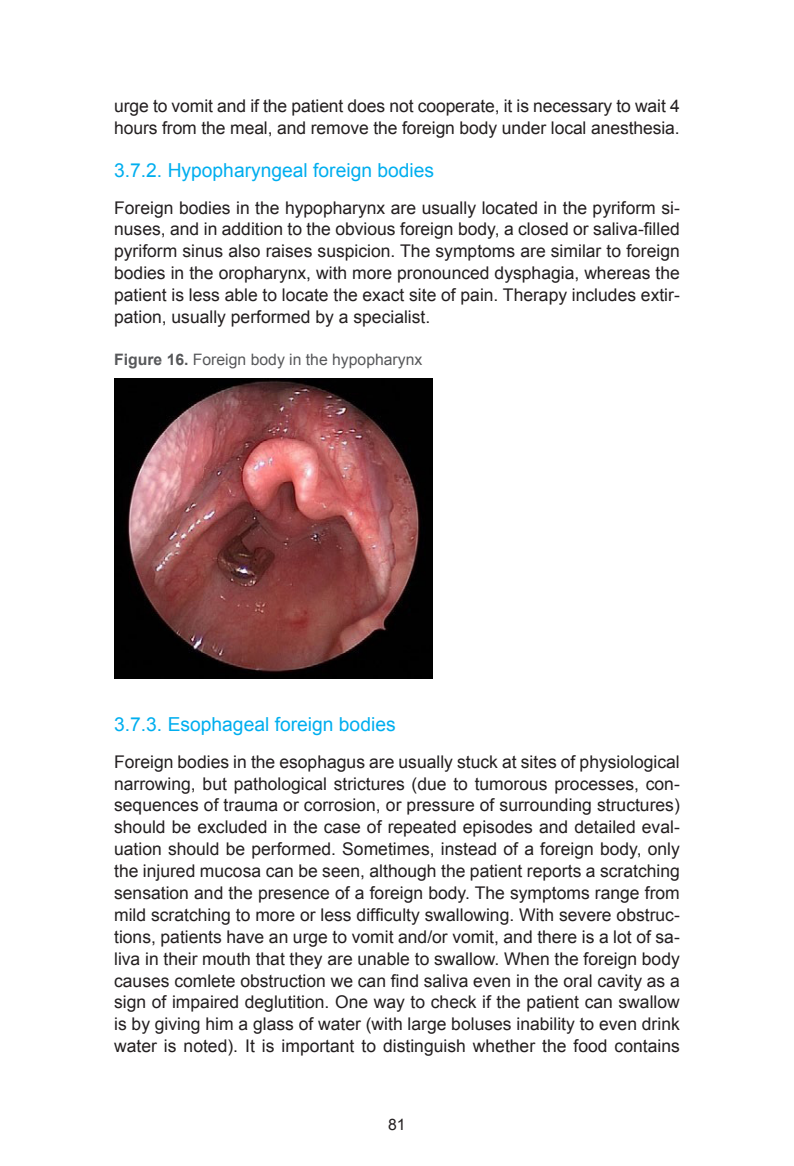
<style>
.page{position:relative;width:794px;height:1166px;background:#fff}
.page>*{position:absolute;margin:0;border:0;box-sizing:border-box;transform-origin:0 0}
.t1{font:19.25px "Arial";color:#00aeef}
.t2{font:17.5px/21.9px "Arial";letter-spacing:-.005em;color:#231f20;text-align:justify}
.t3{font:15.75px "Arial";color:#57585a}
.t4{font:15.75px "Arial";color:#231f20}
.s1{font-weight:700}
</style>
<div class="page">
<img style="left:114px;top:378px;width:318px;height:300px">
<p class="t2" style="left:114px;top:95px;width:567px">urge to vomit and if the patient does not cooperate, it is necessary to wait 4 hours from the meal, and remove the foreign body under local anesthesia.</p>
<p class="t1" style="left:114px;top:157px;width:321px">3.7.2. Hypopharyngeal foreign bodies</p>
<p class="t2" style="left:114px;top:196px;width:567px">Foreign bodies in the hypopharynx are usually located in the pyriform si&shy;nuses, and in addition to the obvious foreign body, a closed or saliva-filled pyriform sinus also raises suspicion. The symptoms are similar to foreign bodies in the oropharynx, with more pronounced dysphagia, whereas the patient is less able to locate the exact site of pain. Therapy includes extir&shy;pation, usually performed by a specialist.</p>
<p class="t3" style="left:114px;top:348px;width:310px"><span class="s1">Figure 16.</span> Foreign body in the hypopharynx</p>
<p class="t1" style="left:114px;top:711px;width:283px">3.7.3. Esophageal foreign bodies</p>
<p class="t2" style="left:114px;top:750px;width:567px">Foreign bodies in the esophagus are usually stuck at sites of physiological narrowing, but pathological strictures (due to tumorous processes, con&shy;sequences of trauma or corrosion, or pressure of surrounding structures) should be excluded in the case of repeated episodes and detailed eval&shy;uation should be performed. Sometimes, instead of a foreign body, only the injured mucosa can be seen, although the patient reports a scratching sensation and the presence of a foreign body. The symptoms range from mild scratching to more or less difficulty swallowing. With severe obstruc&shy;tions, patients have an urge to vomit and/or vomit, and there is a lot of sa&shy;liva in their mouth that they are unable to swallow. When the foreign body causes comlete obstruction we can find saliva even in the oral cavity as a sign of impaired deglutition. One way to check if the patient can swallow is by giving him a glass of water (with large boluses inability to even drink water is noted). It is important to distinguish whether the food contains</p>
<p class="t4" style="left:388px;top:1113px;width:19px">81</p>
</div>
